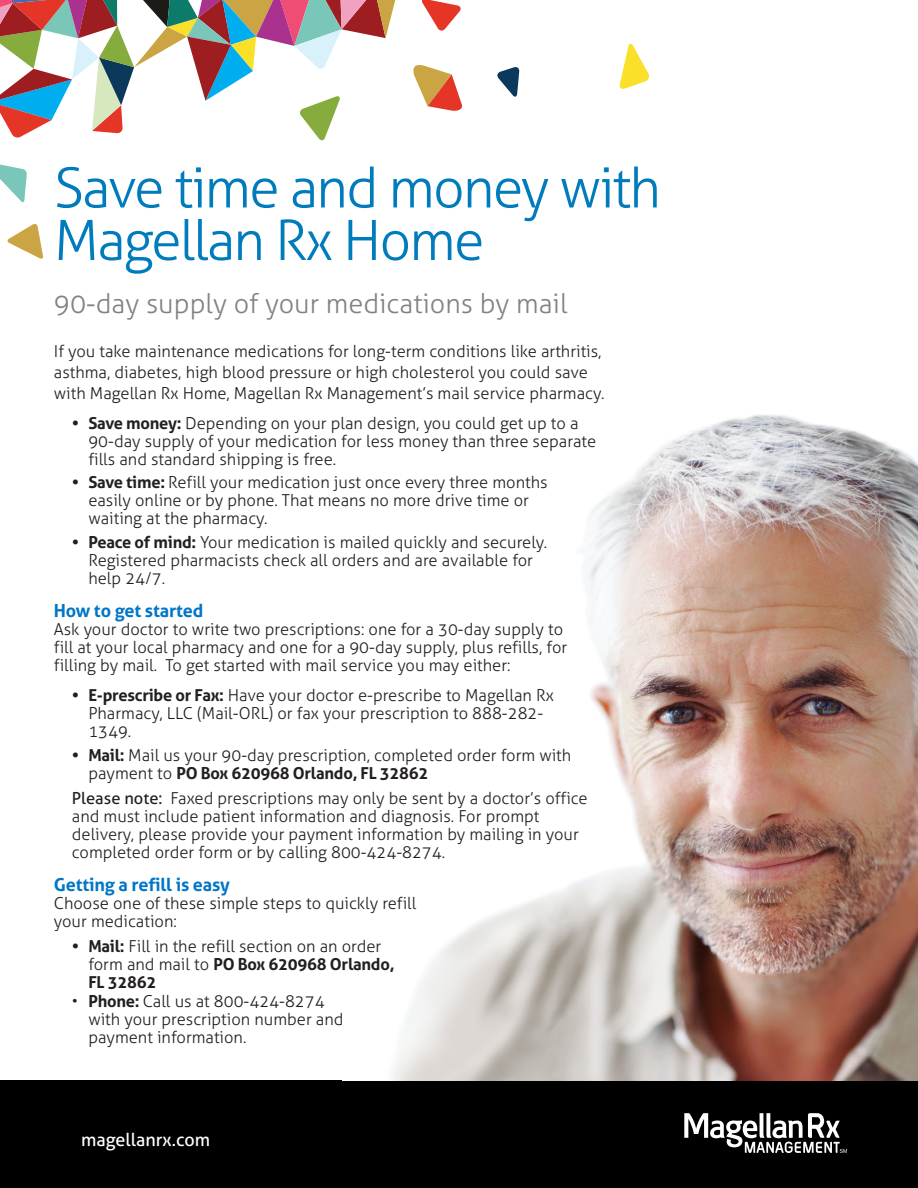
<style>
.page{position:relative;width:918px;height:1188px;background:#fff}
.page>*{position:absolute;margin:0;border:0;box-sizing:border-box;transform-origin:0 0}
.Headline_large{font:300 55.5px/52.5px "Aller";letter-spacing:-.035em;color:#007cbd}
.Subhead{font:300 27px "Aller";color:#808285}
.Body_Copy__B{font:700 18px "Aller";letter-spacing:-.01em;color:#0076c8}
.t1{font:18px "Aller";color:#fff}
.Body_Copy__B-2{font:300 16.5px/18px "Aller";color:#231f20}
.Body_copy{font:300 16.5px/21px "Aller";color:#231f20}
.s1{font-weight:700}
.s2{font-weight:400}
</style>
<div class="page">
<div style="left:0;top:1080px;width:918px;height:108px;background:#000001"></div>
<svg style="left:684px;top:1113px;width:163px;height:40px"></svg>
<svg style="left:7px;top:224px;width:36px;height:35px"></svg>
<svg style="left:0;top:164px;width:27px;height:39px"></svg>
<svg style="left:422px;top:0;width:39px;height:31px"></svg>
<svg style="left:497px;top:67px;width:23px;height:30px"></svg>
<svg style="left:0;top:0;width:396px;height:141px"></svg>
<svg style="left:413px;top:65px;width:49px;height:46px"></svg>
<svg style="left:619px;top:43px;width:30px;height:46px"></svg>
<img style="left:393px;top:415px;width:525px;height:665px">
<p class="Headline_large" style="left:54px;top:162px;width:609px">Save time and money with<br>Magellan Rx Home</p>
<p class="Subhead" style="left:54px;top:287px;width:515px">90-day supply of your medications by mail</p>
<p class="Body_copy" style="left:54px;top:340px;width:552px">If you take maintenance medications for long-term conditions like arthritis, asthma, diabetes, high blood pressure or high cholesterol you could save with Magellan Rx Home, Magellan Rx Management’s mail service pharmacy.</p>
<p class="Body_Copy__B-2" style="left:88px;top:414px;width:509px;text-indent:-16px"><span class="s1">• Save money:</span> Depending on your plan design, you could get up to a<br>90-day supply of your medication for less money than three separate fills and standard shipping is free.</p>
<p class="Body_Copy__B-2" style="left:88px;top:473px;width:461px;text-indent:-16px"><span class="s1">• Save time:</span> Refill your medication just once every three months easily online or by phone. That means no more drive time or waiting at the pharmacy.</p>
<p class="Body_Copy__B-2" style="left:88px;top:533px;width:460px;text-indent:-16px"><span class="s1">• Peace of mind:</span> Your medication is mailed quickly and securely.<br>Registered pharmacists check all orders and are available for help 24/7.</p>
<p class="Body_Copy__B" style="left:54px;top:599px;width:151px">How to get started</p>
<p class="Body_Copy__B-2" style="left:54px;top:620px;width:515px">Ask your doctor to write two prescriptions: one for a 30-day supply to fill at your local pharmacy and one for a 90-day supply, plus refills, for filling by mail. To get started with mail service you may either:</p>
<p class="Body_Copy__B-2" style="left:88px;top:686px;width:467px;text-indent:-16px"><span class="s1">• E-prescribe or Fax:</span> Have your doctor e-prescribe to Magellan Rx<br>Pharmacy, LLC (Mail-ORL) or fax your prescription to 888-282-<br>1349.</p>
<p class="Body_Copy__B-2" style="left:88px;top:747px;width:484px;text-indent:-16px"><span class="s1">• Mail:</span> Mail us your 90-day prescription, completed order form with payment to <span class="s1">PO Box 620968 Orlando, FL 32862</span></p>
<p class="Body_Copy__B-2" style="left:72px;top:789px;width:517px"><span class="s2">Please note:</span> Faxed prescriptions may only be sent by a doctor’s office and must include patient information and diagnosis. For prompt delivery, please provide your payment information by mailing in your completed order form or by calling 800-424-8274.</p>
<p class="Body_Copy__B" style="left:54px;top:874px;width:178px">Getting a refill is easy</p>
<p class="Body_Copy__B-2" style="left:54px;top:894px;width:364px">Choose one of these simple steps to quickly refill your medication:</p>
<p class="Body_Copy__B-2" style="left:88px;top:937px;width:308px;text-indent:-16px"><span class="s1">• Mail:</span> Fill in the refill section on an order form and mail to <span class="s1">PO Box 620968 Orlando,<br>FL 32862</span></p>
<p class="Body_Copy__B-2" style="left:88px;top:993px;width:257px;text-indent:-16px">• <span class="s1">Phone:</span> Call us at 800-424-8274 with your prescription number and payment information.</p>
<p class="t1" style="left:81px;top:1129px;width:131px">magellanrx.com</p>
</div>
